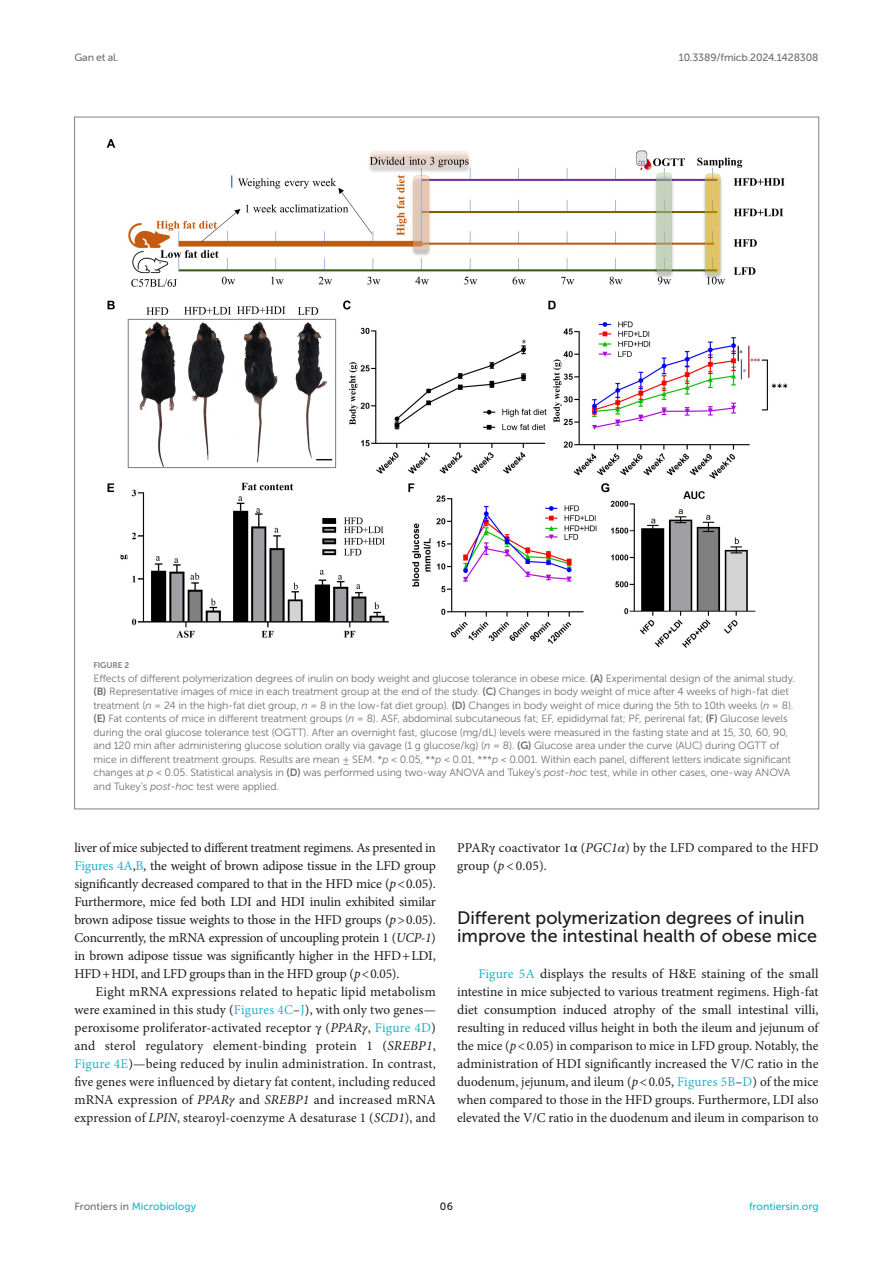
<style>
.page{position:relative;width:893px;height:1263px;background:#fff}
.page>*{position:absolute;margin:0;border:0;box-sizing:border-box;transform-origin:0 0}
.HEAD_2{font:18px/18px "Museo Sans 500";color:#1b1c1b}
.TEXT{font:13.5px/18px "Minion Pro";letter-spacing:.005em;color:#1b1c1b;text-align:justify}
.TEXT_FLUSH{font:13.5px/18px "Minion Pro";color:#1b1c1b;text-align:justify}
.FIG_LEG{font:10.5px/13.5px "Museo Sans 300";letter-spacing:-.01em;color:#706f70}
.t1{font:10.5px "Museo Sans 500";color:#1db5c3}
.t2{font:10.5px "Museo Sans 500";letter-spacing:-.015em;color:#706f70}
.t3{font:10.5px "Museo Sans 500";color:#1b1c1b}
.FIG_HD{font:8.25px "Museo Sans 700";letter-spacing:-.01em;color:#7e7f7f}
.s1{font-family:"Museo Sans 700"}
.s2{font-style:italic}
.s3{color:#1db5c3}
.s4{font-family:"STIX General"}
.s5{font-family:"STIX General";font-style:italic}
.s6{color:#706f70}
</style>
<div class="page">
<img style="left:106px;top:139px;width:682px;height:509px">
<p class="t2" style="left:74px;top:51px;width:46px">Gan et al.</p>
<p class="t2" style="left:679px;top:51px;width:141px">10.3389/fmicb.2024.1428308</p>
<p class="FIG_HD" style="left:94px;top:661px;width:37px">FIGURE 2</p>
<p class="FIG_LEG" style="left:94px;top:672px;width:703px">Effects of different polymerization degrees of inulin on body weight and glucose tolerance in obese mice. <span class="s1">(A)</span> Experimental design of the animal study. <span class="s1">(B)</span> Representative images of mice in each treatment group at the end of the study. <span class="s1">(C)</span> Changes in body weight of mice after 4 weeks of high-fat diet treatment (<span class="s2">n</span> = 24 in the high-fat diet group, <span class="s2">n</span> = 8 in the low-fat diet group). <span class="s1">(D)</span> Changes in body weight of mice during the 5th to 10th weeks (<span class="s2">n</span> = 8). <span class="s1">(E)</span> Fat contents of mice in different treatment groups (<span class="s2">n</span> = 8). ASF, abdominal subcutaneous fat; EF, epididymal fat; PF, perirenal fat; <span class="s1">(F)</span> Glucose levels during the oral glucose tolerance test (OGTT). After an overnight fast, glucose (mg/dL) levels were measured in the fasting state and at 15, 30, 60, 90, and 120 min after administering glucose solution orally via gavage (1 g glucose/kg) (<span class="s2">n</span> = 8). <span class="s1">(G)</span> Glucose area under the curve (AUC) during OGTT of mice in different treatment groups. Results are mean ± SEM. *<span class="s2">p</span> &lt; 0.05, **<span class="s2">p</span> &lt; 0.01, ***<span class="s2">p</span> &lt; 0.001. Within each panel, different letters indicate significant changes at <span class="s2">p</span> &lt; 0.05. Statistical analysis in <span class="s1">(D)</span> was performed using two-way ANOVA and Tukey’s <span class="s2">post-hoc</span> test, while in other cases, one-way ANOVA and Tukey’s <span class="s2">post-hoc</span> test were applied.</p>
<p class="TEXT" style="left:74px;top:839px;width:363px">liver of mice subjected to different treatment regimens. As presented in <span class="s3">Figures 4A</span>,<span class="s3">B</span>, the weight of brown adipose tissue in the LFD group significantly decreased compared to that in the HFD mice (<span class="s2">p</span>&lt;0.05).<br>Furthermore, mice fed both LDI and HDI inulin exhibited similar brown adipose tissue weights to those in the HFD groups (<span class="s2">p</span>&gt;0.05).<br>Concurrently, the mRNA expression of uncoupling protein 1 (<span class="s2">UCP-1</span>) in brown adipose tissue was significantly higher in the HFD+LDI, HFD+HDI, and LFD groups than in the HFD group (<span class="s2">p</span>&lt;0.05).</p>
<p class="TEXT" style="left:74px;top:983px;width:363px;text-indent:21px">Eight mRNA expressions related to hepatic lipid metabolism were examined in this study (<span class="s3">Figures 4C</span>–<span class="s3">J</span>), with only two genes— peroxisome proliferator-activated receptor <span class="s4">γ</span> (<span class="s2">PPAR</span><span class="s5">γ</span>, <span class="s3">Figure 4D</span>) and sterol regulatory element-binding protein 1 (<span class="s2">SREBP1</span>, <span class="s3">Figure 4E</span>)—being reduced by inulin administration. In contrast, five genes were influenced by dietary fat content, including reduced mRNA expression of <span class="s2">PPAR</span><span class="s5">γ</span> and <span class="s2">SREBP1</span> and increased mRNA expression of <span class="s2">LPIN</span>, stearoyl-coenzyme A desaturase 1 (<span class="s2">SCD1</span>), and</p>
<p class="TEXT" style="left:457px;top:839px;width:363px">PPAR<span class="s4">γ</span> coactivator 1<span class="s4">α</span> (<span class="s2">PGC1</span><span class="s5">α</span>) by the LFD compared to the HFD group (<span class="s2">p</span> &lt; 0.05).</p>
<p class="HEAD_2" style="left:457px;top:909px;width:362px">Different polymerization degrees of inulin improve the intestinal health of obese mice</p>
<p class="TEXT_FLUSH" style="left:457px;top:965px;width:363px;text-indent:21px"><span class="s3">Figure 5A</span> displays the results of H&amp;E staining of the small intestine in mice subjected to various treatment regimens. High-fat diet consumption induced atrophy of the small intestinal villi, resulting in reduced villus height in both the ileum and jejunum of the mice (<span class="s2">p</span>&lt;0.05) in comparison to mice in LFD group. Notably, the administration of HDI significantly increased the V/C ratio in the duodenum, jejunum, and ileum (<span class="s2">p</span>&lt;0.05, <span class="s3">Figures 5B</span>–<span class="s3">D</span>) of the mice when compared to those in the HFD groups. Furthermore, LDI also elevated the V/C ratio in the duodenum and ileum in comparison to</p>
<p class="t1" style="left:74px;top:1200px;width:123px"><span class="s6">Frontiers in</span> Microbiology</p>
<p class="t3" style="left:440px;top:1200px;width:15px">06</p>
<p class="t1" style="left:749px;top:1200px;width:71px">frontiersin.org</p>
</div>
